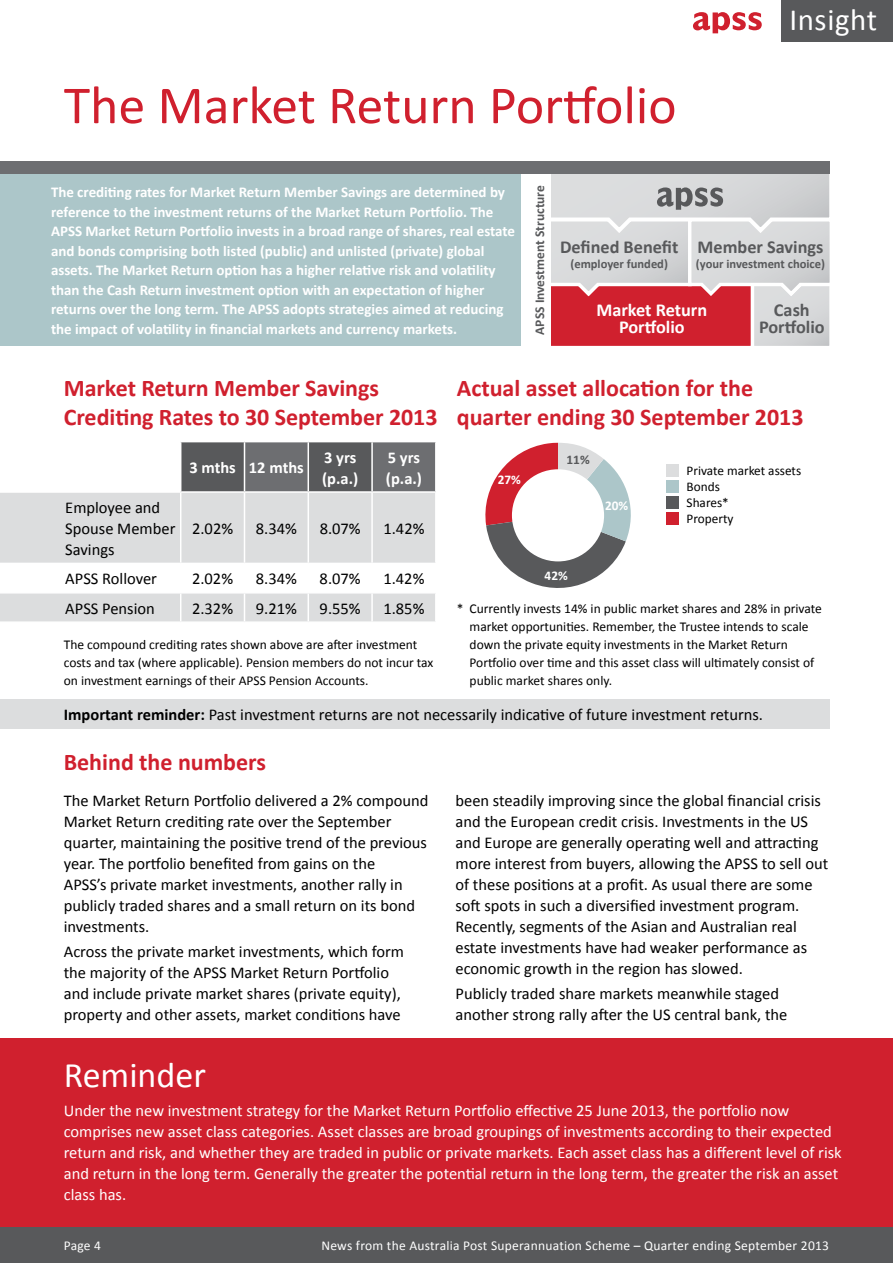
<style>
.page{position:relative;width:893px;height:1263px;background:#fff}
.page>*{position:absolute;margin:0;border:0;box-sizing:border-box;transform-origin:0 0}
.t1{font:54px "Calibri";color:#d0202e}
.t2{font:36px "Calibri";color:#fff}
.t3{font:30.9px "Calibri";letter-spacing:.02em;color:#fff}
.t4{font:700 24px/28.8px "Calibri";color:#d0202e}
.t5{font:700 18.3px/17.4px "Calibri";color:#58595b;text-align:center}
.t6{font:700 18.3px/17.4px "Calibri";color:#fff;text-align:center}
.t7{font:16.5px/21px "Calibri";color:#000}
.t8{font:16.5px/21px "Calibri";color:#fff}
.t9{font:700 16.5px/21px "Calibri";color:#fff}
.t10{font:700 15px/19.5px "Calibri";color:#fff}
.t11{font:13.5px/18px "Calibri";color:#000}
.t12{font:13.5px "Calibri";letter-spacing:.02em;color:#fff}
.t13{font:700 13.5px "Calibri";color:#58595b}
.t14{font:13.35px/16px "Calibri";color:#000}
.t15{font:700 13.35px "Calibri";color:#fff}
.t16{font:700 13.35px "Calibri";color:#58595b}
.t17{font:700 12.6px "Calibri";color:#58595b}
.s1{font-weight:700}
</style>
<div class="page">
<svg style="left:551px;top:167px;width:279px;height:179px;background:#d5abaf"></svg>
<div style="left:0;top:174px;width:520px;height:172px;background:#acc6c9"></div>
<svg style="left:181px;top:442px;width:254px;height:49px;background:#646568"></svg>
<div style="left:0;top:493px;width:435px;height:70px;background:#dcddde"></div>
<hr style="left:244px;top:442px;width:1px;height:49px;background:#fff">
<hr style="left:308px;top:442px;width:1px;height:49px;background:#fff">
<hr style="left:371px;top:442px;width:2px;height:49px;background:#fff">
<hr style="left:180px;top:493px;width:1px;height:70px;background:#fff">
<hr style="left:244px;top:493px;width:1px;height:70px;background:#fff">
<hr style="left:308px;top:493px;width:1px;height:70px;background:#fff">
<hr style="left:371px;top:493px;width:2px;height:70px;background:#fff">
<div style="left:0;top:593px;width:435px;height:28px;background:#dcddde"></div>
<hr style="left:371px;top:593px;width:2px;height:28px;background:#fff">
<div style="left:0;top:1227px;width:893px;height:36px;background:#58595b"></div>
<div style="left:0;top:161px;width:829px;height:13px;background:#6d6e71"></div>
<svg style="left:485px;top:443px;width:146px;height:145px"></svg>
<div style="left:512px;top:469px;width:92px;height:92px;background:#fff;border-radius:50%"></div>
<div style="left:666px;top:464px;width:13px;height:13px;background:#dcddde"></div>
<div style="left:666px;top:480px;width:13px;height:13px;background:#acc6c9"></div>
<div style="left:666px;top:496px;width:13px;height:13px;background:#58595b"></div>
<div style="left:666px;top:512px;width:13px;height:13px;background:#d0202e"></div>
<div style="left:781px;top:0;width:112px;height:41px;background:#58595b"></div>
<svg style="left:693px;top:12px;width:69px;height:21px"></svg>
<div style="left:0;top:699px;width:829px;height:30px;background:#dcddde"></div>
<div style="left:0;top:1039px;width:893px;height:188px;background:#d0202e"></div>
<h1 class="t1" style="left:64px;top:71px;width:614px">The Market Return Portfolio</h1>
<h3 class="t3" style="left:789px;top:0;width:89px">Insight</h3>
<p class="t10" style="left:51px;top:183px;width:466px">The crediting rates for Market Return Member Savings are determined by reference to the investment returns of the Market Return Portfolio. The APSS Market Return Portfolio invests in a broad range of shares, real estate and bonds comprising both listed (public) and unlisted (private) global assets. The Market Return option has a higher relative risk and volatility than the Cash Return investment option with an expectation of higher returns over the long term. The APSS adopts strategies aimed at reducing the impact of volatility in financial markets and currency markets.</p>
<p class="t13" style="left:531px;top:335px;width:151px;rotate:-90deg">APSS Investment Structure</p>
<p class="t5" style="left:560px;top:238px;width:120px">Defined Benefit</p>
<p class="t17" style="left:570px;top:256px;width:99px">(employer funded)</p>
<p class="t5" style="left:698px;top:238px;width:127px">Member Savings</p>
<p class="t17" style="left:696px;top:256px;width:131px">(your investment choice)</p>
<p class="t6" style="left:596px;top:301px;width:112px">Market Return<br>Portfolio</p>
<p class="t5" style="left:759px;top:301px;width:67px">Cash<br>Portfolio</p>
<h3 class="t4" style="left:64px;top:373px;width:375px">Market Return Member Savings<br>Crediting Rates to 30 September 2013</h3>
<h3 class="t4" style="left:457px;top:373px;width:348px">Actual asset allocation for the quarter ending 30 September 2013</h3>
<p class="t7" style="left:65px;top:497px;width:112px">Employee and<br>Spouse Member<br>Savings</p>
<p class="t9" style="left:189px;top:457px;width:116px">3 mths 12 mths</p>
<p class="t9" style="left:322px;top:446px;width:38px">3 yrs (p.a.)</p>
<p class="t9" style="left:386px;top:446px;width:38px">5 yrs (p.a.)</p>
<p class="t7" style="left:192px;top:518px;width:43px">2.02%</p>
<p class="t7" style="left:256px;top:518px;width:43px">8.34%</p>
<p class="t7" style="left:320px;top:518px;width:43px">8.07%</p>
<p class="t7" style="left:383px;top:518px;width:43px">1.42%</p>
<p class="t7" style="left:65px;top:568px;width:93px">APSS Rollover</p>
<p class="t7" style="left:192px;top:568px;width:43px">2.02%</p>
<p class="t7" style="left:256px;top:568px;width:43px">8.34%</p>
<p class="t7" style="left:320px;top:568px;width:43px">8.07%</p>
<p class="t7" style="left:383px;top:568px;width:43px">1.42%</p>
<p class="t7" style="left:65px;top:598px;width:91px">APSS Pension</p>
<p class="t7" style="left:192px;top:598px;width:43px">2.32%</p>
<p class="t7" style="left:256px;top:598px;width:43px">9.21%</p>
<p class="t7" style="left:320px;top:598px;width:43px">9.55%</p>
<p class="t7" style="left:383px;top:598px;width:43px">1.85%</p>
<p class="t11" style="left:64px;top:636px;width:371px">The compound crediting rates shown above are after investment costs and tax (where applicable). Pension members do not incur tax on investment earnings of their APSS Pension Accounts.</p>
<p class="t15" style="left:498px;top:471px;width:25px">27%</p>
<p class="t16" style="left:566px;top:451px;width:25px">11%</p>
<p class="t15" style="left:605px;top:497px;width:25px">20%</p>
<p class="t15" style="left:545px;top:567px;width:25px">42%</p>
<p class="t14" style="left:687px;top:462px;width:116px">Private market assets</p>
<p class="t14" style="left:687px;top:478px;width:48px">Bonds<br>Shares*<br>Property</p>
<p class="t11" style="left:470px;top:599px;width:354px;text-indent:-13px">* Currently invests 14% in public market shares and 28% in private market opportunities. Remember, the Trustee intends to scale down the private equity investments in the Market Return Portfolio over time and this asset class will ultimately consist of public market shares only.</p>
<p class="t7" style="left:64px;top:704px;width:701px"><span class="s1">Important reminder:</span> Past investment returns are not necessarily indicative of future investment returns.</p>
<h3 class="t4" style="left:64px;top:748px;width:204px">Behind the numbers</h3>
<p class="t7" style="left:64px;top:790px;width:366px">The Market Return Portfolio delivered a 2% compound Market Return crediting rate over the September quarter, maintaining the positive trend of the previous year. The portfolio benefited from gains on the<br>APSS’s private market investments, another rally in publicly traded shares and a small return on its bond investments.</p>
<p class="t7" style="left:64px;top:941px;width:342px">Across the private market investments, which form the majority of the APSS Market Return Portfolio and include private market shares (private equity), property and other assets, market conditions have</p>
<p class="t7" style="left:455px;top:790px;width:374px">been steadily improving since the global financial crisis and the European credit crisis. Investments in the US and Europe are generally operating well and attracting more interest from buyers, allowing the APSS to sell out of these positions at a profit. As usual there are some soft spots in such a diversified investment program.<br>Recently, segments of the Asian and Australian real estate investments have had weaker performance as economic growth in the region has slowed.</p>
<p class="t7" style="left:455px;top:983px;width:333px">Publicly traded share markets meanwhile staged another strong rally after the US central bank, the</p>
<h2 class="t2" style="left:64px;top:1052px;width:144px">Reminder</h2>
<p class="t8" style="left:64px;top:1100px;width:779px">Under the new investment strategy for the Market Return Portfolio effective 25 June 2013, the portfolio now comprises new asset class categories. Asset classes are broad groupings of investments according to their expected return and risk, and whether they are traded in public or private markets. Each asset class has a different level of risk and return in the long term. Generally the greater the potential return in the long term, the greater the risk an asset class has.</p>
<p class="t12" style="left:64px;top:1237px;width:39px">Page 4</p>
<p class="t12" style="left:321px;top:1237px;width:509px">News from the Australia Post Superannuation Scheme – Quarter ending September 2013</p>
</div>
